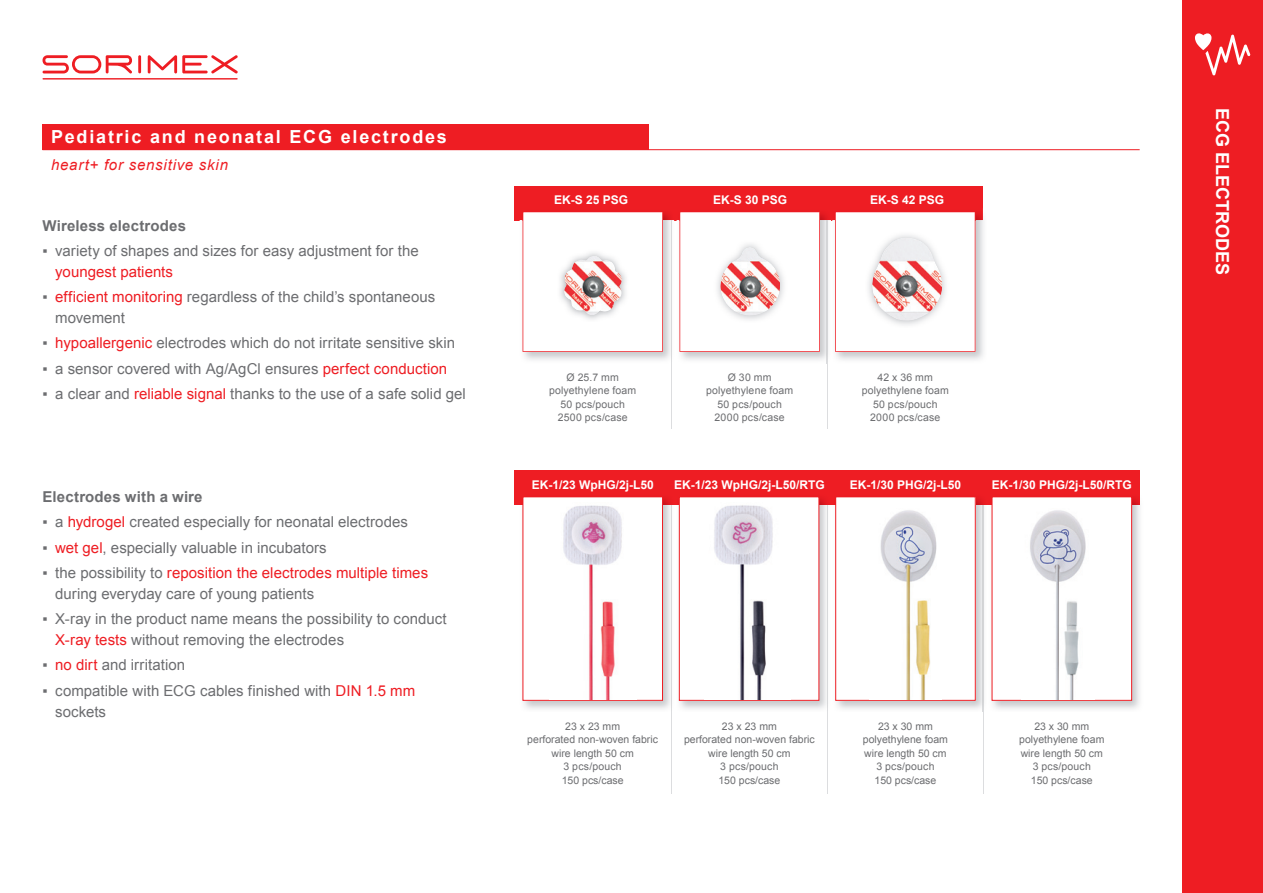
<style>
.page{position:relative;width:1263px;height:893px;background:#fff}
.page>*{position:absolute;margin:0;border:0;box-sizing:border-box;transform-origin:0 0}
.t1{font:700 18px "Arial";letter-spacing:.1em;color:#fff}
.t2{font:700 18px "Arial";color:#fff}
.t3{font:15px/21px "Arial";color:#6c6d70}
.t4{font:700 15px "Arial";letter-spacing:.01em;color:#6c6d70}
.t5{font:italic 15px "Arial";letter-spacing:.05em;color:#ee1d23}
.t6{font:700 12px "Arial";color:#fff}
.t7{font:10.5px/13.5px "Arial";color:#6c6d70;text-align:center}
.s1{color:#ee1d23}
</style>
<div class="page">
<div style="left:43px;top:125px;width:606px;height:25px;background:#ee1d23"></div>
<hr style="left:827px;top:478px;width:1px;height:316px;background:#dcdddf">
<hr style="left:983px;top:478px;width:1px;height:316px;background:#dcdddf">
<hr style="left:671px;top:478px;width:1px;height:316px;background:#dcdddf">
<hr style="left:671px;top:192px;width:1px;height:237px;background:#dcdddf">
<hr style="left:827px;top:192px;width:1px;height:237px;background:#dcdddf">
<div style="left:514px;top:471px;width:626px;height:34px;background:#ee1d23"></div>
<div style="left:523px;top:497px;width:139px;height:203px;background:#fff"></div>
<div style="left:522px;top:496px;width:141px;height:205px;border:1px solid #ee1d23"></div>
<img style="left:678px;top:499px;width:149px;height:210px">
<div style="left:679px;top:497px;width:140px;height:203px;background:#fff"></div>
<div style="left:679px;top:496px;width:140px;height:205px;border:1px solid #ee1d23"></div>
<img style="left:836px;top:498px;width:147px;height:214px">
<div style="left:836px;top:497px;width:139px;height:203px;background:#fff"></div>
<div style="left:835px;top:496px;width:141px;height:205px;border:1px solid #ee1d23"></div>
<img style="left:991px;top:505px;width:149px;height:204px">
<div style="left:992px;top:497px;width:139px;height:203px;background:#fff"></div>
<div style="left:992px;top:496px;width:140px;height:205px;border:1px solid #ee1d23"></div>
<img style="left:1021px;top:510px;width:73px;height:190px">
<img style="left:869px;top:510px;width:73px;height:190px">
<img style="left:549px;top:505px;width:88px;height:195px">
<img style="left:705px;top:505px;width:86px;height:195px">
<hr style="left:43px;top:149px;width:1097px;height:1px;background:#ee1d23">
<div style="left:514px;top:186px;width:469px;height:34px;background:#ee1d23"></div>
<hr style="left:138px;top:55px;width:3px;height:18px;background:#ee1d23">
<hr style="left:43px;top:78px;width:195px;height:2px;background:#ee1d23">
<svg style="left:43px;top:55px;width:89px;height:18px"></svg>
<svg style="left:148px;top:55px;width:90px;height:18px"></svg>
<div style="left:1182px;top:0;width:81px;height:893px;background:#ee1d23"></div>
<svg style="left:1195px;top:33px;width:55px;height:43px"></svg>
<img style="left:677px;top:213px;width:307px;height:150px">
<img style="left:832px;top:209px;width:151px;height:11px">
<svg style="left:835px;top:211px;width:140px;height:141px"></svg>
<svg style="left:522px;top:212px;width:141px;height:140px"></svg>
<img style="left:827px;top:220px;width:1px;height:143px">
<svg style="left:679px;top:212px;width:141px;height:140px"></svg>
<img style="left:713px;top:240px;width:74px;height:83px">
<img style="left:720px;top:247px;width:60px;height:69px">
<img style="left:557px;top:249px;width:72px;height:73px">
<img style="left:564px;top:256px;width:58px;height:59px">
<img style="left:865px;top:230px;width:84px;height:98px">
<img style="left:872px;top:237px;width:70px;height:84px">
<p class="t1" style="left:51px;top:125px;width:397px">Pediatric and neonatal ECG electrodes</p>
<p class="t5" style="left:51px;top:155px;width:179px">heart+ for sensitive skin</p>
<p class="t4" style="left:43px;top:215px;width:145px">Wireless electrodes</p>
<p class="t3" style="left:55px;top:240px;width:365px;text-indent:-13px">▪ variety of shapes and sizes for easy adjustment for the <span class="s1">youngest patients</span></p>
<p class="t3" style="left:55px;top:286px;width:381px;text-indent:-13px">▪ <span class="s1">efficient monitoring</span> regardless of the child’s spontaneous movement</p>
<p class="t3" style="left:43px;top:333px;width:414px">▪ <span class="s1">hypoallergenic</span> electrodes which do not irritate sensitive skin</p>
<p class="t3" style="left:43px;top:358px;width:406px">▪ a sensor covered with Ag/AgCl ensures <span class="s1">perfect conduction</span></p>
<p class="t3" style="left:43px;top:383px;width:425px">▪ a clear and <span class="s1">reliable signal</span> thanks to the use of a safe solid gel</p>
<p class="t4" style="left:43px;top:487px;width:162px">Electrodes with a wire</p>
<p class="t3" style="left:43px;top:512px;width:367px">▪ a <span class="s1">hydrogel</span> created especially for neonatal electrodes</p>
<p class="t3" style="left:43px;top:537px;width:286px">▪ <span class="s1">wet gel</span>, especially valuable in incubators</p>
<p class="t3" style="left:55px;top:562px;width:374px;text-indent:-13px">▪ the possibility to <span class="s1">reposition the electrodes multiple times </span>during everyday care of young patients</p>
<p class="t3" style="left:55px;top:609px;width:393px;text-indent:-13px">▪ X-ray in the product name means the possibility to conduct<br><span class="s1">X-ray tests</span> without removing the electrodes</p>
<p class="t3" style="left:42px;top:655px;width:144px">▪ <span class="s1">no dirt</span> and irritation</p>
<p class="t3" style="left:55px;top:680px;width:361px;text-indent:-13px">▪ compatible with ECG cables finished with <span class="s1">DIN 1.5 mm </span>sockets</p>
<p class="t6" style="left:554px;top:192px;width:76px">EK-S 25 PSG</p>
<p class="t6" style="left:713px;top:192px;width:76px">EK-S 30 PSG</p>
<p class="t6" style="left:870px;top:192px;width:76px">EK-S 42 PSG</p>
<p class="t7" style="left:549px;top:370px;width:89px">Ø 25.7 mm polyethylene foam<br>50 pcs/pouch<br>2500 pcs/case</p>
<p class="t7" style="left:706px;top:370px;width:89px">Ø 30 mm polyethylene foam<br>50 pcs/pouch<br>2000 pcs/case</p>
<p class="t7" style="left:862px;top:370px;width:89px">42 x 36 mm polyethylene foam<br>50 pcs/pouch<br>2000 pcs/case</p>
<p class="t6" style="left:532px;top:477px;width:124px">EK-1/23 WpHG/2j-L50</p>
<p class="t6" style="left:674px;top:477px;width:152px">EK-1/23 WpHG/2j-L50/RTG</p>
<p class="t6" style="left:850px;top:477px;width:113px">EK-1/30 PHG/2j-L50</p>
<p class="t6" style="left:992px;top:477px;width:142px">EK-1/30 PHG/2j-L50/RTG</p>
<p class="t7" style="left:527px;top:719px;width:132px">23 x 23 mm<br>perforated non-woven fabric wire length 50 cm<br>3 pcs/pouch<br>150 pcs/case</p>
<p class="t7" style="left:684px;top:719px;width:132px">23 x 23 mm<br>perforated non-woven fabric wire length 50 cm<br>3 pcs/pouch<br>150 pcs/case</p>
<p class="t7" style="left:863px;top:719px;width:87px">23 x 30 mm polyethylene foam wire length 50 cm<br>3 pcs/pouch<br>150 pcs/case</p>
<p class="t7" style="left:1019px;top:719px;width:87px">23 x 30 mm polyethylene foam wire length 50 cm<br>3 pcs/pouch<br>150 pcs/case</p>
<p class="t2" style="left:1234px;top:108px;width:169px;rotate:90deg">ECG ELECTRODES</p>
</div>
